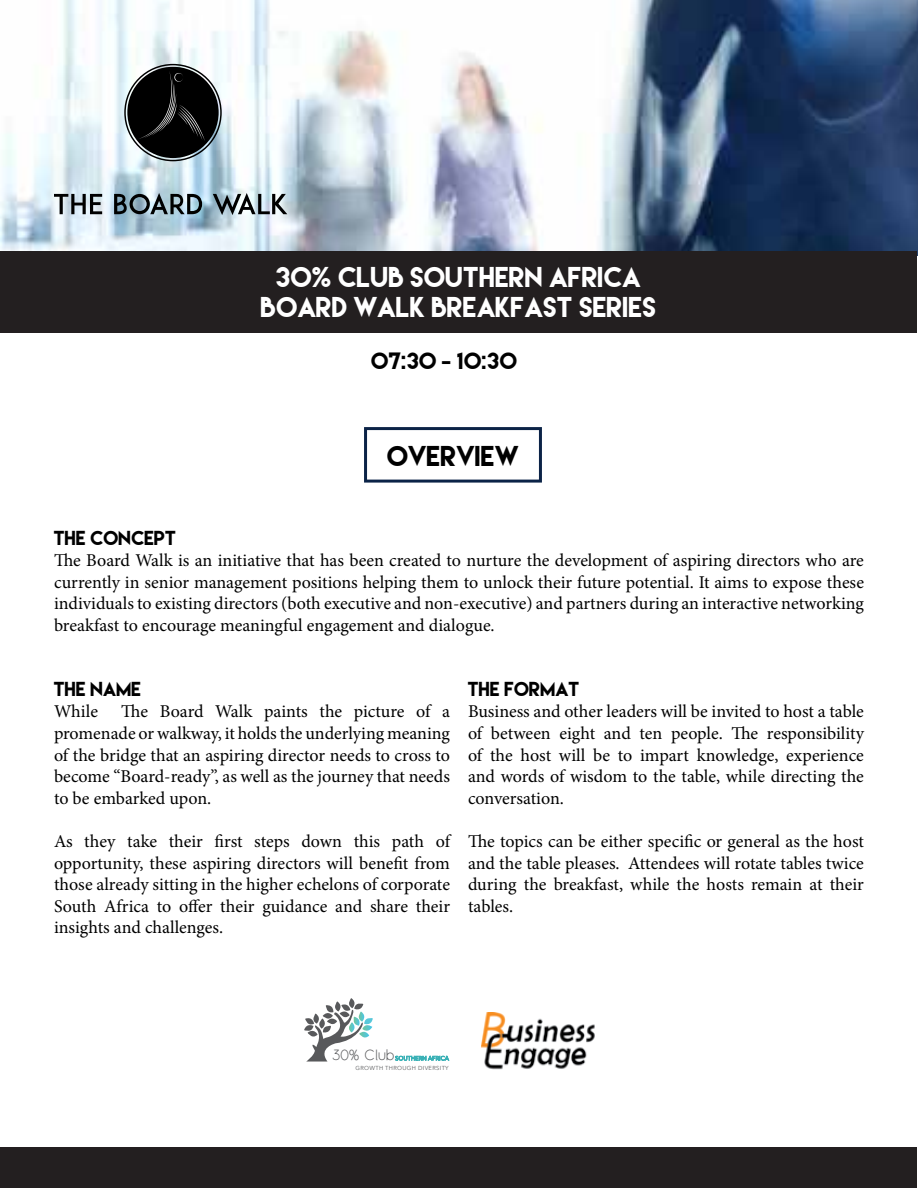
<style>
.page{position:relative;width:918px;height:1188px;background:#fff}
.page>*{position:absolute;margin:0;border:0;box-sizing:border-box;transform-origin:0 0}
.t1{font:25.5px/30.6px "Lemon Milk";color:#fff;text-align:center}
.t2{font:25.5px "Lemon Milk";color:#000}
.t3{font:21px "Lemon Milk";color:#000}
.t4{font:18px/21.6px "Minion Pro";color:#000;text-align:justify}
.t5{font:18px "Lemon Milk";color:#000}
.t6{font:14.55px "Coamei";color:#58595b}
.t7{font:5.85px "Avenir Next";letter-spacing:.055em;color:#58595b}
</style>
<div class="page">
<img style="left:0;top:0;width:918px;height:256px">
<svg style="left:54px;top:194px;width:48px;height:20px"></svg>
<svg style="left:114px;top:193px;width:88px;height:21px"></svg>
<svg style="left:213px;top:193px;width:74px;height:22px"></svg>
<div style="left:127px;top:67px;width:92px;height:91px;background:#000;border-radius:50%"></div>
<svg style="left:138px;top:71px;width:67px;height:70px"></svg>
<div style="left:1px;top:251px;width:916px;height:82px;background:#231f20"></div>
<div style="left:1px;top:1147px;width:916px;height:41px;background:#231f20"></div>
<img style="left:482px;top:1013px;width:113px;height:57px">
<svg style="left:304px;top:998px;width:69px;height:64px"></svg>
<svg style="left:395px;top:1055px;width:55px;height:6px"></svg>
<div style="left:364px;top:427px;width:178px;height:56px;border:3px solid #0b2347"></div>
<h1 class="t1" style="left:261px;top:261px;width:397px">30% CLUB SOUTHERN AFRICA<br>BOARD WALK BREAKFAST SERIES</h1>
<p class="t3" style="left:372px;top:350px;width:148px">07:30 - 10:30</p>
<h1 class="t2" style="left:387px;top:443px;width:134px">OVERVIEW</h1>
<p class="t5" style="left:54px;top:528px;width:124px">THE CONCEPT</p>
<p class="t4" style="left:54px;top:550px;width:812px">The Board Walk is an initiative that has been created to nurture the development of aspiring directors who are currently in senior management positions helping them to unlock their future potential. It aims to expose these individuals to existing directors (both executive and non-executive) and partners during an interactive networking breakfast to encourage meaningful engagement and dialogue.</p>
<p class="t5" style="left:54px;top:680px;width:89px">THE NAME</p>
<p class="t4" style="left:54px;top:701px;width:45px">While</p>
<p class="t4" style="left:54px;top:701px;width:398px;text-indent:67px">The Board Walk paints the picture of a promenade or walkway, it holds the underlying meaning of the bridge that an aspiring director needs to cross to become “Board-ready”, as well as the journey that needs to be embarked upon.</p>
<p class="t4" style="left:54px;top:831px;width:398px">As they take their first steps down this path of opportunity, these aspiring directors will benefit from those already sitting in the higher echelons of corporate South Africa to offer their guidance and share their insights and challenges.</p>
<p class="t5" style="left:468px;top:680px;width:114px">THE FORMAT</p>
<p class="t4" style="left:468px;top:701px;width:397px">Business and other leaders will be invited to host a table of between eight and ten people. The responsibility of the host will be to impart knowledge, experience and words of wisdom to the table, while directing the conversation.</p>
<p class="t4" style="left:468px;top:831px;width:398px">The topics can be either specific or general as the host and the table pleases. Attendees will rotate tables twice during the breakfast, while the hosts remain at their tables.</p>
<p class="t6" style="left:333px;top:1048px;width:63px">30% Club</p>
<p class="t7" style="left:356px;top:1065px;width:95px">GROWTH THROUGH DIVERSITY</p>
</div>
